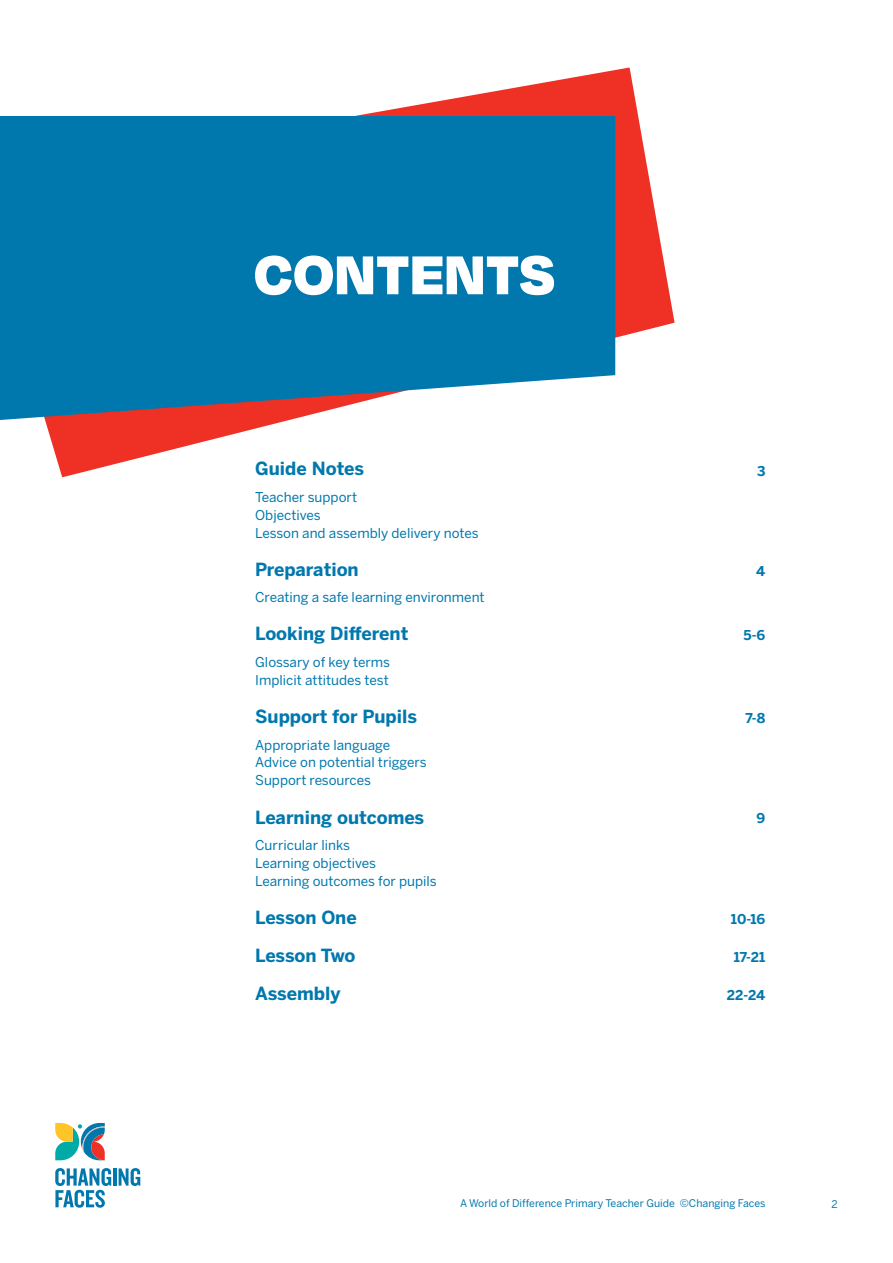
<style>
.page{position:relative;width:893px;height:1263px;background:#fff}
.page>*{position:absolute;margin:0;border:0;box-sizing:border-box;transform-origin:0 0}
.t1{font:900 63px "Degular";color:#fff}
.t2{font:700 18px/38px "Benton Sans";color:#0078ae;text-align:justify}
.t3{font:13.5px/18px "Benton Sans";color:#0078ae}
.t4{font:700 13.5px "Benton Sans";letter-spacing:-.01em;color:#0078ae}
.t5{font:10.5px "Benton Sans";color:#0078ae}
</style>
<div class="page">
<hr style="left:113px;top:1168px;width:3px;height:17px;background:#0078ae">
<svg style="left:119px;top:1168px;width:21px;height:18px"></svg>
<svg style="left:55px;top:1168px;width:56px;height:40px"></svg>
<svg style="left:55px;top:1123px;width:50px;height:38px"></svg>
<svg style="left:45px;top:67px;width:630px;height:410px"></svg>
<svg style="left:0;top:116px;width:615px;height:304px;background:#127dae"></svg>
<h1 class="t1" style="left:254px;top:233px;width:303px">CONTENTS</h1>
<h2 class="t2" style="left:255px;top:450px;width:110px">Guide Notes</h2>
<p class="t3" style="left:255px;top:488px;width:225px">Teacher support<br>Objectives<br>Lesson and assembly delivery notes</p>
<h2 class="t2" style="left:255px;top:550px;width:105px">Preparation</h2>
<p class="t3" style="left:255px;top:588px;width:231px">Creating a safe learning environment</p>
<h2 class="t2" style="left:255px;top:615px;width:155px">Looking Different</h2>
<p class="t3" style="left:255px;top:653px;width:137px">Glossary of key terms<br>Implicit attitudes test</p>
<h2 class="t2" style="left:255px;top:697px;width:163px">Support for Pupils</h2>
<p class="t3" style="left:255px;top:735px;width:173px">Appropriate language<br>Advice on potential triggers<br>Support resources</p>
<h2 class="t2" style="left:255px;top:798px;width:171px">Learning outcomes</h2>
<p class="t3" style="left:255px;top:836px;width:183px">Curricular links<br>Learning objectives<br>Learning outcomes for pupils</p>
<h2 class="t2" style="left:255px;top:898px;width:103px">Lesson One Lesson Two Assembly</h2>
<p class="t4" style="left:757px;top:463px;width:10px">3</p>
<p class="t4" style="left:756px;top:563px;width:11px">4</p>
<p class="t4" style="left:743px;top:627px;width:23px">5-6</p>
<p class="t4" style="left:746px;top:710px;width:21px">7-8</p>
<p class="t4" style="left:757px;top:810px;width:10px">9</p>
<p class="t4" style="left:731px;top:911px;width:36px">10-16</p>
<p class="t4" style="left:734px;top:949px;width:33px">17-21</p>
<p class="t4" style="left:727px;top:987px;width:40px">22-24</p>
<p class="t5" style="left:460px;top:1197px;width:307px">A World of Difference Primary Teacher Guide ©Changing Faces</p>
<p class="t5" style="left:831px;top:1198px;width:8px">2</p>
</div>
